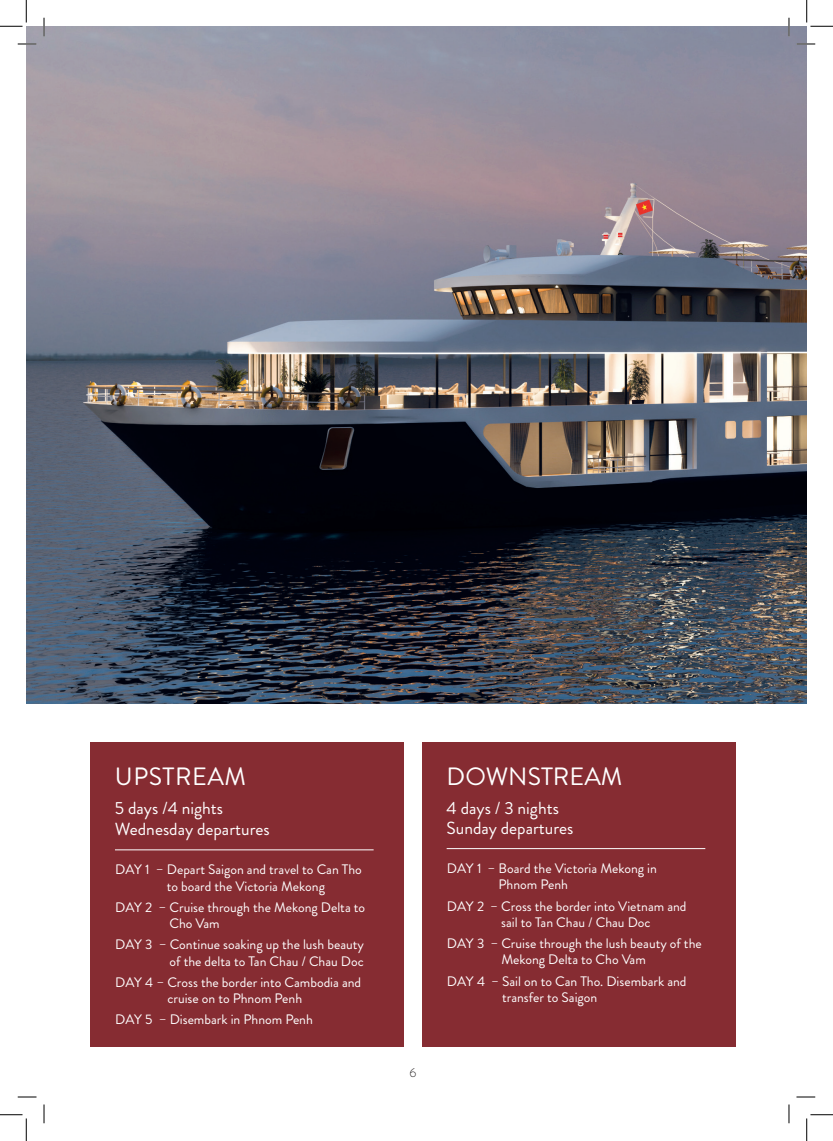
<style>
.page{position:relative;width:833px;height:1141px;background:#fff}
.page>*{position:absolute;margin:0;border:0;box-sizing:border-box;transform-origin:0 0}
.Itinerary_Text{font:25px "Brandon Grotesque";color:#fff}
.Itinerary_Text-2{font:25px "Brandon Grotesque";letter-spacing:.02em;color:#fff}
.Itinerary_Text-3{font:17.5px/21.2px "Brandon Grotesque";color:#fff}
.Itinerary_Text-4{font:13.75px/16.2px "Brandon Grotesque";color:#fff}
.t1{font:300 12.5px "Brandon Grotesque";color:#231f20}
</style>
<div class="page">
<img style="left:26px;top:26px;width:780px;height:677px">
<div style="left:90px;top:742px;width:314px;height:305px;background:#862c32"></div>
<hr style="left:115px;top:849px;width:258px;height:1px;background:#fff">
<div style="left:421px;top:742px;width:314px;height:305px;background:#862c32"></div>
<hr style="left:446px;top:848px;width:258px;height:1px;background:#fff">
<svg style="left:18px;top:43px;width:18px;height:2px"></svg>
<svg style="left:796px;top:43px;width:18px;height:2px"></svg>
<svg style="left:18px;top:1096px;width:18px;height:1px"></svg>
<svg style="left:796px;top:1096px;width:18px;height:1px"></svg>
<svg style="left:43px;top:18px;width:2px;height:18px"></svg>
<svg style="left:43px;top:1104px;width:2px;height:19px"></svg>
<svg style="left:787px;top:18px;width:2px;height:18px"></svg>
<svg style="left:788px;top:1104px;width:1px;height:19px"></svg>
<svg style="left:0;top:0;width:27px;height:27px"></svg>
<svg style="left:0;top:1114px;width:27px;height:26px"></svg>
<svg style="left:806px;top:0;width:26px;height:27px"></svg>
<svg style="left:806px;top:1114px;width:26px;height:26px"></svg>
<p class="Itinerary_Text-2" style="left:115px;top:758px;width:133px">UPSTREAM</p>
<p class="Itinerary_Text-3" style="left:115px;top:797px;width:156px">5 days /4 nights<br>Wednesday departures</p>
<p class="Itinerary_Text-4" style="left:167px;top:861px;width:196px;text-indent:-52px">DAY 1 – Depart Saigon and travel to Can Tho to board the Victoria Mekong</p>
<p class="Itinerary_Text-4" style="left:169px;top:899px;width:197px;text-indent:-54px">DAY 2 – Cruise through the Mekong Delta to<br>Cho Vam</p>
<p class="Itinerary_Text-4" style="left:115px;top:936px;width:250px;text-align:right">DAY 3 – Continue soaking up the lush beauty of the delta to Tan Chau / Chau Doc</p>
<p class="Itinerary_Text-4" style="left:115px;top:974px;width:247px;text-align:center">DAY 4 – Cross the border into Cambodia and cruise on to Phnom Penh</p>
<p class="Itinerary_Text-4" style="left:115px;top:1011px;width:199px">DAY 5 – Disembark in Phnom Penh</p>
<p class="t1" style="left:409px;top:1064px;width:8px">6</p>
<p class="Itinerary_Text" style="left:446px;top:758px;width:177px">DOWNSTREAM</p>
<p class="Itinerary_Text-3" style="left:446px;top:798px;width:128px;line-height:20px">4 days / 3 nights<br>Sunday departures</p>
<p class="Itinerary_Text-4" style="left:498px;top:860px;width:160px;text-indent:-52px">DAY 1 – Board the Victoria Mekong in<br>Phnom Penh</p>
<p class="Itinerary_Text-4" style="left:501px;top:897px;width:187px;text-indent:-54px">DAY 2 – Cross the border into Vietnam and sail to Tan Chau / Chau Doc</p>
<p class="Itinerary_Text-4" style="left:446px;top:935px;width:256px;text-align:center">DAY 3 – Cruise through the lush beauty of the<br>Mekong Delta to Cho Vam</p>
<p class="Itinerary_Text-4" style="left:502px;top:972px;width:186px;text-indent:-55px">DAY 4 – Sail on to Can Tho. Disembark and transfer to Saigon</p>
</div>
